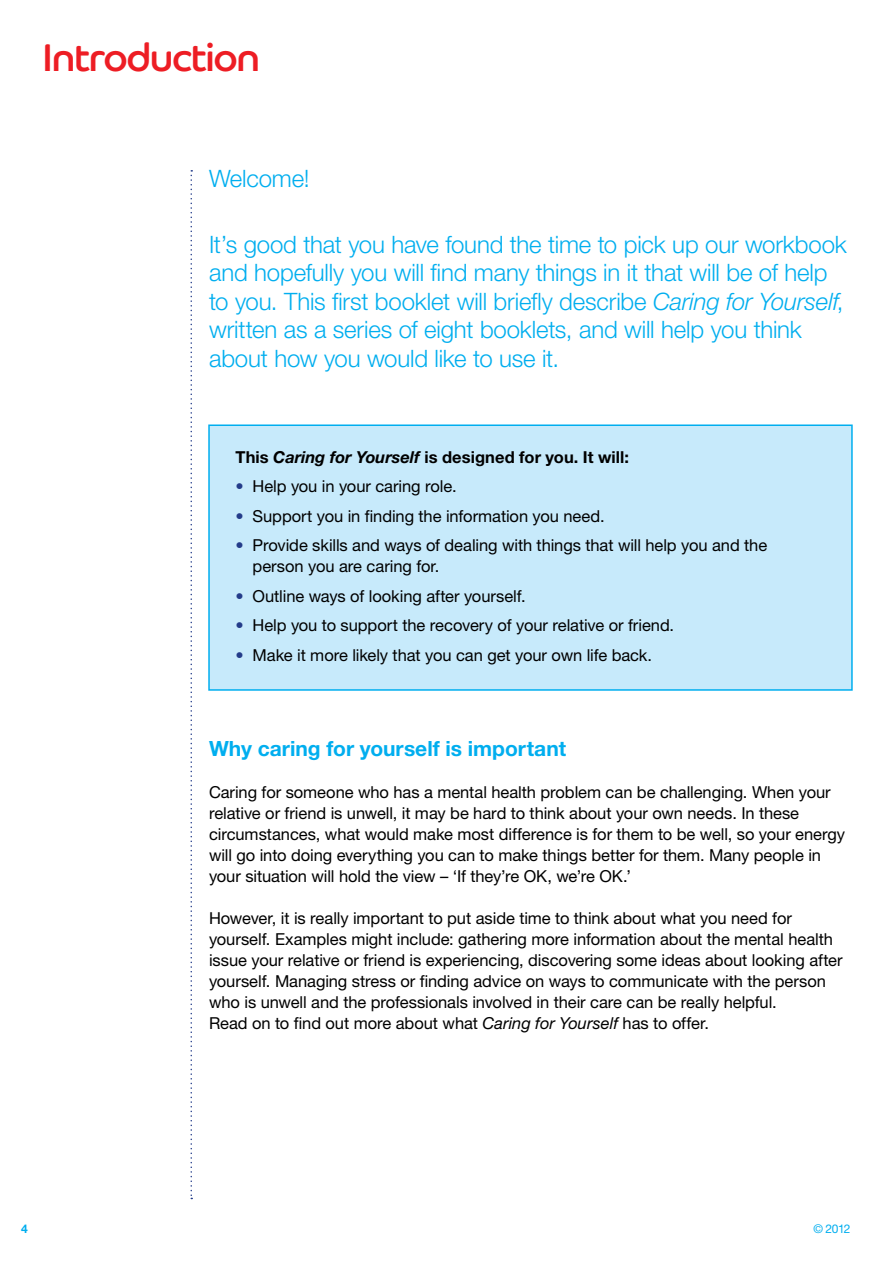
<style>
.page{position:relative;width:893px;height:1263px;background:#fff}
.page>*{position:absolute;margin:0;border:0;box-sizing:border-box;transform-origin:0 0}
.t1{font:39px "Co Rethink";letter-spacing:-.03em;color:#ed1d24}
.t2{font:300 24px/28.5px "Helvetica Neue LT Pro";letter-spacing:-.01em;color:#00aeef}
.t3{font:700 21px "Helvetica Neue LT Pro";color:#00aeef}
.t4{font:16.5px/21px "Helvetica Neue LT Pro";letter-spacing:-.005em;color:#000}
.t5{font:700 16.5px "Helvetica Neue LT Pro";letter-spacing:.005em;color:#000}
.t6{font:12px "Helvetica Neue LT Pro";color:#00aeef}
.t7{font:700 12px "Helvetica Neue LT Pro";color:#00aeef}
.s1{font-style:italic}
.s2{color:#233c8a}
</style>
<div class="page">
<div style="left:208px;top:424px;width:645px;height:267px;background:#c7eafb;border:2px solid #00aeef"></div>
<svg style="left:190px;top:170px;width:2px;height:1029px"></svg>
<h1 class="t1" style="left:43px;top:34px;width:219px">Introduction</h1>
<h2 class="t2" style="left:209px;top:164px;width:102px">Welcome!</h2>
<p class="t2" style="left:209px;top:229px;width:639px">It’s good that you have found the time to pick up our workbook and hopefully you will find many things in it that will be of help to you. This first booklet will briefly describe <span class="s1">Caring for Yourself</span>, written as a series of eight booklets, and will help you think about how you would like to use it.</p>
<p class="t5" style="left:236px;top:446px;width:395px">This <span class="s1">Caring for Yourself</span> is designed for you. It will:</p>
<p class="t4" style="left:236px;top:475px;width:223px"><span class="s2">•</span> Help you in your caring role.</p>
<p class="t4" style="left:236px;top:505px;width:370px"><span class="s2">•</span> Support you in finding the information you need.</p>
<p class="t4" style="left:253px;top:534px;width:516px;text-indent:-17px"><span class="s2">•</span> Provide skills and ways of dealing with things that will help you and the person you are caring for.</p>
<p class="t4" style="left:236px;top:585px;width:291px"><span class="s2">•</span> Outline ways of looking after yourself.</p>
<p class="t4" style="left:236px;top:614px;width:440px"><span class="s2">•</span> Help you to support the recovery of your relative or friend.</p>
<p class="t4" style="left:236px;top:644px;width:418px"><span class="s2">•</span> Make it more likely that you can get your own life back.</p>
<p class="t3" style="left:209px;top:735px;width:359px">Why caring for yourself is important</p>
<p class="t4" style="left:209px;top:781px;width:638px">Caring for someone who has a mental health problem can be challenging. When your relative or friend is unwell, it may be hard to think about your own needs. In these circumstances, what would make most difference is for them to be well, so your energy will go into doing everything you can to make things better for them. Many people in your situation will hold the view – ‘If they’re OK, we’re OK.’</p>
<p class="t4" style="left:209px;top:907px;width:635px">However, it is really important to put aside time to think about what you need for yourself. Examples might include: gathering more information about the mental health issue your relative or friend is experiencing, discovering some ideas about looking after yourself. Managing stress or finding advice on ways to communicate with the person who is unwell and the professionals involved in their care can be really helpful.<br>Read on to find out more about what <span class="s1">Caring for Yourself</span> has to offer.</p>
<p class="t7" style="left:21px;top:1221px;width:8px">4</p>
<p class="t6" style="left:813px;top:1222px;width:39px">© 2012</p>
</div>
